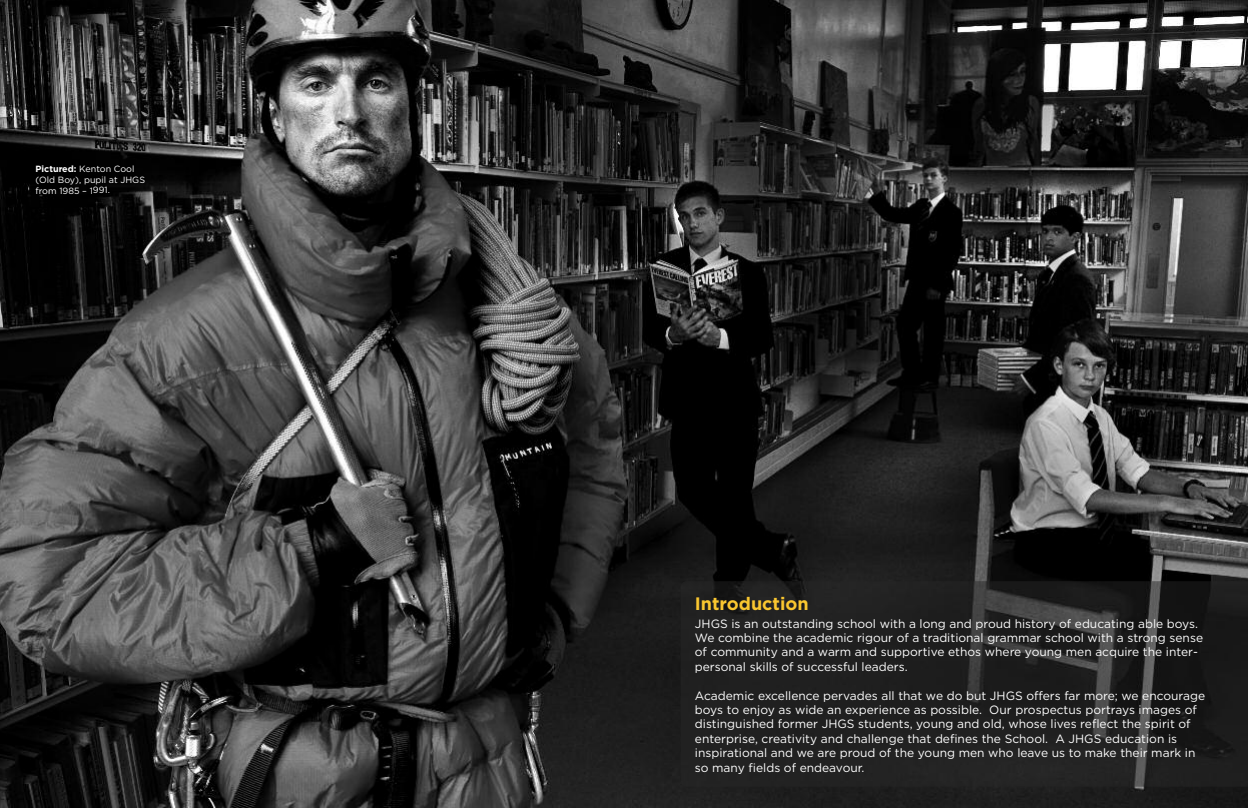
<style>
.page{position:relative;width:1248px;height:808px;background:#fff}
.page>*{position:absolute;margin:0;border:0;box-sizing:border-box;transform-origin:0 0}
.t1{font:700 18px "Gotham";color:#fac730}
.t2{font:12px/14.4px "Gotham";color:#fff}
.t3{font:9px/10.8px "Gotham";color:#fff}
.s1{font-weight:700}
</style>
<div class="page">
<img style="left:0;top:0;width:1247px;height:808px">
<img style="left:680px;top:581px;width:567px;height:206px">
<p class="t3" style="left:35px;top:164px;width:111px"><span class="s1">Pictured:</span> Kenton Cool (Old Boy), pupil at JHGS from 1985 – 1991.</p>
<h1 class="t1" style="left:694px;top:597px;width:115px">Introduction</h1>
<p class="t2" style="left:694px;top:617px;width:509px">JHGS is an outstanding school with a long and proud history of educating able boys.<br>We combine the academic rigour of a traditional grammar school with a strong sense of community and a warm and supportive ethos where young men acquire the inter&shy;personal skills of successful leaders.</p>
<p class="t2" style="left:694px;top:689px;width:512px">Academic excellence pervades all that we do but JHGS offers far more; we encourage boys to enjoy as wide an experience as possible. Our prospectus portrays images of distinguished former JHGS students, young and old, whose lives reflect the spirit of enterprise, creativity and challenge that defines the School. A JHGS education is inspirational and we are proud of the young men who leave us to make their mark in so many fields of endeavour.</p>
</div>
